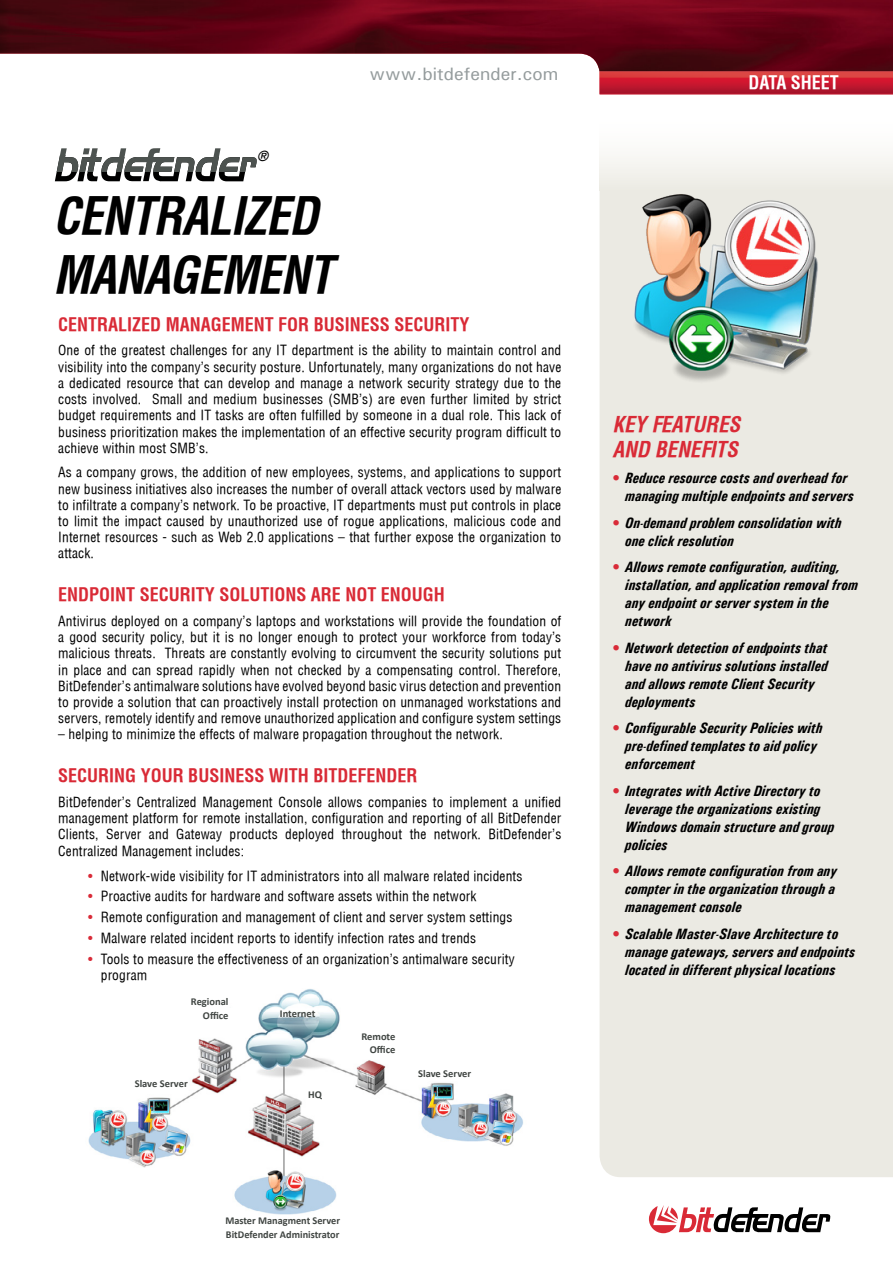
<style>
.page{position:relative;width:893px;height:1263px;background:#fff}
.page>*{position:absolute;margin:0;border:0;box-sizing:border-box;transform-origin:0 0}
.DataSheetTitle{font:49.5px/59.4px "Switzerland Condensed ROBI";letter-spacing:-.02em;color:#000}
.SideBarTitle{font:21px/25.2px "Switzerland Condensed ROBI";color:#d92a36}
.titlu_leaflet_corpo{font:18px "Switzerland Condensed ROB";color:#d92a36}
.t1{font:18px "Univers ATT";color:#959c9d}
.titlu_leaflet_corpo-2{font:18px "Switzerland Condensed ROB";color:#fff}
.SideBarList{font:italic 700 condensed 15px/18px "Univers";color:#000}
.t2{font:13.65px "Switzerland Condensed ROBI";color:#000}
.text_leaflet_corpora{font:13.5px/16.2px "Switzerland Condensed RO";letter-spacing:.01em;color:#000;text-align:justify}
.t3{font:700 10.5px/13.5px "Calibri";color:#404542;text-align:right}
.s1{color:#d92b38}
</style>
<div class="page">
<img style="left:88px;top:989px;width:435px;height:226px">
<div style="left:600px;top:190px;width:293px;height:987px;background:#ebeae3"></div>
<div style="left:600px;top:114px;width:293px;height:76px;background:linear-gradient(to bottom,#fff,#eeede6)"></div>
<svg style="left:649px;top:1205px;width:182px;height:28px"></svg>
<svg style="left:55px;top:148px;width:202px;height:34px"></svg>
<img style="left:0;top:0;width:893px;height:72px">
<img style="left:600px;top:72px;width:293px;height:22px">
<img style="left:623px;top:183px;width:205px;height:205px">
<p class="t2" style="left:257px;top:148px;width:12px">®</p>
<p class="DataSheetTitle" style="left:53px;top:186px;width:281px">CENTRALIZED<br>MANAGEMENT</p>
<p class="t1" style="left:369px;top:62px;width:191px">www.bitdefender.com</p>
<p class="titlu_leaflet_corpo" style="left:58px;top:313px;width:413px">CENTRALIZED MANAGEMENT FOR BUSINESS SECURITY</p>
<p class="text_leaflet_corpora" style="left:58px;top:342px;width:505px">One of the greatest challenges for any IT department is the ability to maintain control and visibility into the company’s security posture. Unfortunately, many organizations do not have a dedicated resource that can develop and manage a network security strategy due to the costs involved. Small and medium businesses (SMB’s) are even further limited by strict budget requirements and IT tasks are often fulfilled by someone in a dual role. This lack of business prioritization makes the implementation of an effective security program difficult to achieve within most SMB’s.</p>
<p class="text_leaflet_corpora" style="left:58px;top:464px;width:505px">As a company grows, the addition of new employees, systems, and applications to support new business initiatives also increases the number of overall attack vectors used by malware to infiltrate a company’s network. To be proactive, IT departments must put controls in place to limit the impact caused by unauthorized use of rogue applications, malicious code and Internet resources - such as Web 2.0 applications – that further expose the organization to attack.</p>
<p class="titlu_leaflet_corpo" style="left:58px;top:584px;width:388px">ENDPOINT SECURITY SOLUTIONS ARE NOT ENOUGH</p>
<p class="text_leaflet_corpora" style="left:58px;top:613px;width:505px">Antivirus deployed on a company’s laptops and workstations will provide the foundation of a good security policy, but it is no longer enough to protect your workforce from today’s malicious threats. Threats are constantly evolving to circumvent the security solutions put in place and can spread rapidly when not checked by a compensating control. Therefore, BitDefender’s antimalware solutions have evolved beyond basic virus detection and prevention to provide a solution that can proactively install protection on unmanaged workstations and servers, remotely identify and remove unauthorized application and configure system settings</p>
<p class="text_leaflet_corpora" style="left:58px;top:726px;width:446px">– helping to minimize the effects of malware propagation throughout the network.</p>
<p class="titlu_leaflet_corpo" style="left:58px;top:765px;width:361px">SECURING YOUR BUSINESS WITH BITDEFENDER</p>
<p class="text_leaflet_corpora" style="left:58px;top:794px;width:505px">BitDefender’s Centralized Management Console allows companies to implement a unified management platform for remote installation, configuration and reporting of all BitDefender Clients, Server and Gateway products deployed throughout the network. BitDefender’s Centralized Management includes:</p>
<p class="text_leaflet_corpora" style="left:88px;top:867px;width:436px"><span class="s1">·</span> Network-wide visibility for IT administrators into all malware related incidents</p>
<p class="text_leaflet_corpora" style="left:88px;top:888px;width:390px"><span class="s1">·</span> Proactive audits for hardware and software assets within the network</p>
<p class="text_leaflet_corpora" style="left:88px;top:909px;width:426px"><span class="s1">·</span> Remote configuration and management of client and server system settings</p>
<p class="text_leaflet_corpora" style="left:88px;top:929px;width:390px"><span class="s1">·</span> Malware related incident reports to identify infection rates and trends</p>
<p class="text_leaflet_corpora" style="left:101px;top:950px;width:415px;text-indent:-13px"><span class="s1">·</span> Tools to measure the effectiveness of an organization’s antimalware security program</p>
<p class="t3" style="left:191px;top:995px;width:39px">Regional<br>Office</p>
<p class="t3" style="left:135px;top:1077px;width:55px">Slave Server</p>
<p class="t3" style="left:280px;top:1007px;width:37px">Internet</p>
<p class="t3" style="left:308px;top:1088px;width:15px">HQ</p>
<p class="t3" style="left:361px;top:1029px;width:36px">Remote<br>Office</p>
<p class="t3" style="left:418px;top:1066px;width:55px">Slave Server</p>
<p class="t3" style="left:225px;top:1212px;width:116px;line-height:14.9px;text-align:left">Master Managment Server<br>BitDefender Administrator</p>
<p class="titlu_leaflet_corpo-2" style="left:748px;top:71px;width:92px">DATA SHEET</p>
<p class="SideBarTitle" style="left:612px;top:411px;width:129px">KEY FEATURES<br>AND BENEFITS</p>
<p class="SideBarList" style="left:625px;top:469px;width:230px;text-indent:-13px"><span class="s1">•</span> Reduce resource costs and overhead for managing multiple endpoints and servers</p>
<p class="SideBarList" style="left:625px;top:513px;width:218px;text-indent:-13px"><span class="s1">•</span> On-demand problem consolidation with one click resolution</p>
<p class="SideBarList" style="left:625px;top:558px;width:235px;text-indent:-13px"><span class="s1">•</span> Allows remote configuration, auditing, installation, and application removal from any endpoint or server system in the network</p>
<p class="SideBarList" style="left:625px;top:638px;width:204px;text-indent:-13px"><span class="s1">•</span> Network detection of endpoints that have no antivirus solutions installed and allows remote Client Security deployments</p>
<p class="SideBarList" style="left:625px;top:719px;width:199px;text-indent:-13px"><span class="s1">•</span> Configurable Security Policies with pre-defined templates to aid policy enforcement</p>
<p class="SideBarList" style="left:625px;top:781px;width:211px;text-indent:-13px"><span class="s1">•</span> Integrates with Active Directory to leverage the organizations existing<br>Windows domain structure and group policies</p>
<p class="SideBarList" style="left:625px;top:862px;width:214px;text-indent:-13px"><span class="s1">•</span> Allows remote configuration from any compter in the organization through a management console</p>
<p class="SideBarList" style="left:625px;top:924px;width:232px;text-indent:-13px"><span class="s1">•</span> Scalable Master-Slave Architecture to manage gateways, servers and endpoints located in different physical locations</p>
</div>
